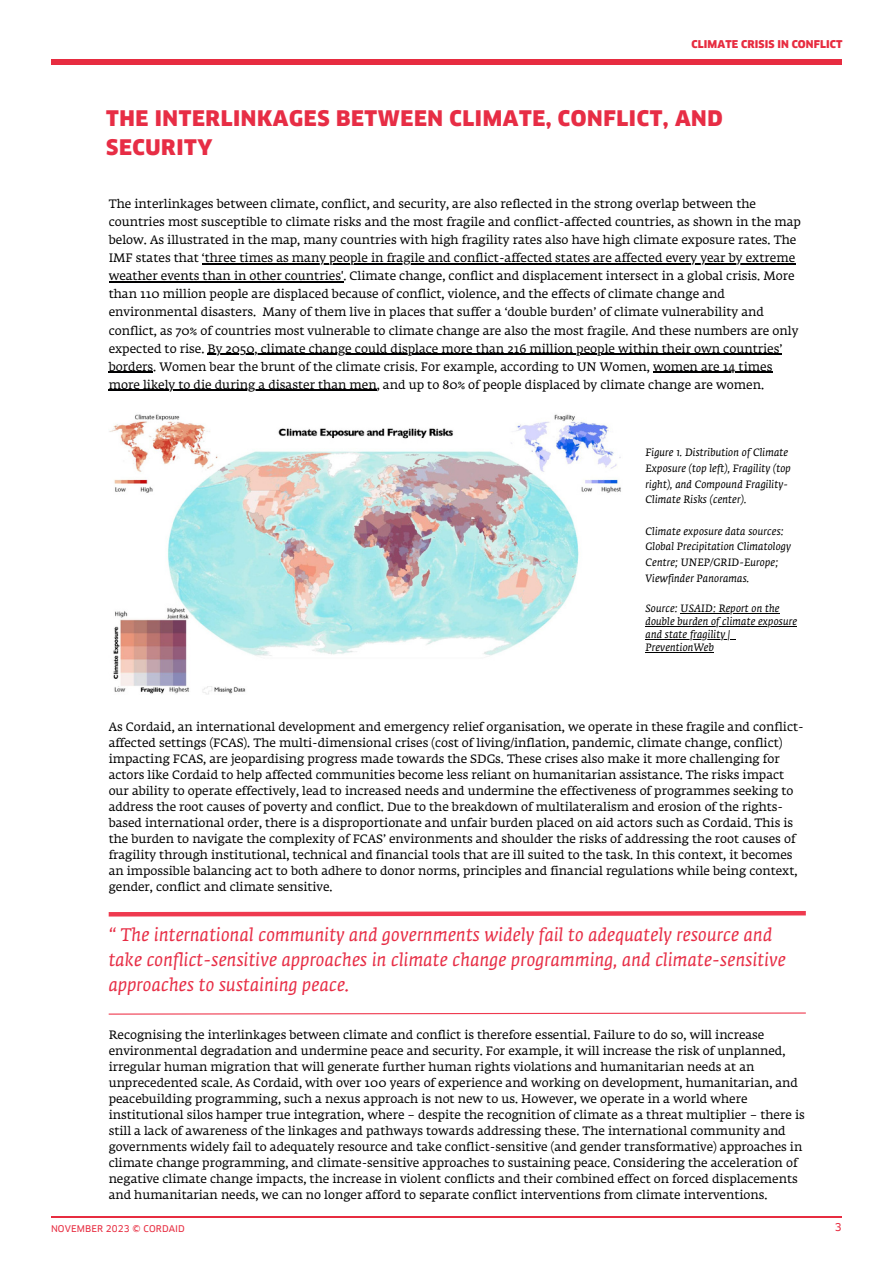
<style>
.page{position:relative;width:893px;height:1264px;background:#fff}
.page>*{position:absolute;margin:0;border:0;box-sizing:border-box;transform-origin:0 0}
.t1{font:900 21px/29.2px "Clan Offc";letter-spacing:.03em;color:#e72d45}
.t2{font:italic 18px/25px "Fedra Serif A Std";letter-spacing:.01em;color:#e72d45}
.t3{font:12px/16px "Fedra Serif A Std";color:#000}
.t4{font:12px/18px "Fedra Serif A Std";color:#000001}
.t5{font:italic 10.5px/15.8px "Fedra Serif A Std";letter-spacing:.015em;color:#000}
.t6{font:900 10.5px "Clan Offc";letter-spacing:.01em;color:#e72c40}
.t7{font:10.5px "Clan Offc News";color:#e72c40}
.t8{font:9px "Clan Offc News";letter-spacing:.01em;color:#e72c40}
</style>
<div class="page">
<div style="left:51px;top:59px;width:790px;height:6px;background:#e72c40"></div>
<img style="left:109px;top:414px;width:512px;height:280px">
<hr style="left:680px;top:612px;width:99px;height:1px;background:#000">
<hr style="left:645px;top:625px;width:152px;height:1px;background:#000">
<hr style="left:645px;top:639px;width:85px;height:1px;background:#000">
<hr style="left:645px;top:652px;width:69px;height:1px;background:#000">
<hr style="left:202px;top:263px;width:593px;height:1px;background:#000001">
<hr style="left:109px;top:281px;width:234px;height:1px;background:#000001">
<hr style="left:208px;top:353px;width:574px;height:1px;background:#000001">
<hr style="left:109px;top:372px;width:44px;height:1px;background:#000001">
<hr style="left:653px;top:372px;width:119px;height:1px;background:#000001">
<hr style="left:109px;top:390px;width:103px;height:1px;background:#000001">
<hr style="left:212px;top:390px;width:165px;height:1px;background:#000001">
<svg style="left:108px;top:911px;width:698px;height:6px"></svg>
<svg style="left:108px;top:1012px;width:698px;height:3px"></svg>
<hr style="left:51px;top:1215px;width:790px;height:2px;background:#e72c40">
<p class="t6" style="left:691px;top:39px;width:153px">CLIMATE CRISIS IN CONFLICT</p>
<p class="t1" style="left:106px;top:105px;width:618px">THE INTERLINKAGES BETWEEN CLIMATE, CONFLICT, AND<br>SECURITY</p>
<p class="t4" style="left:109px;top:195px;width:693px">The interlinkages between climate, conflict, and security, are also reflected in the strong overlap between the countries most susceptible to climate risks and the most fragile and conflict-affected countries, as shown in the map below. As illustrated in the map, many countries with high fragility rates also have high climate exposure rates. The IMF states that ‘three times as many people in fragile and conflict-affected states are affected every year by extreme weather events than in other countries'. Climate change, conflict and displacement intersect in a global crisis. More than 110 million people are displaced because of conflict, violence, and the effects of climate change and environmental disasters. Many of them live in places that suffer a ‘double burden’ of climate vulnerability and conflict, as 70% of countries most vulnerable to climate change are also the most fragile. And these numbers are only expected to rise. By 2050, climate change could displace more than 216 million people within their own countries’ borders. Women bear the brunt of the climate crisis. For example, according to UN Women, women are 14 times more likely to die during a disaster than men, and up to 80% of people displaced by climate change are women.</p>
<p class="t5" style="left:645px;top:445px;width:147px">Figure 1. Distribution of Climate<br>Exposure (top left), Fragility (top right), and Compound Fragility-<br>Climate Risks (center).</p>
<p class="t5" style="left:645px;top:524px;width:147px">Climate exposure data sources:<br>Global Precipitation Climatology<br>Centre; UNEP/GRID-Europe;<br>Viewfinder Panoramas.</p>
<p class="t5" style="left:645px;top:602px;width:153px;line-height:13px">Source: USAID: Report on the double burden of climate exposure and state fragility |<br>PreventionWeb</p>
<p class="t3" style="left:109px;top:720px;width:696px">As Cordaid, an international development and emergency relief organisation, we operate in these fragile and conflict&shy;affected settings (FCAS). The multi-dimensional crises (cost of living/inflation, pandemic, climate change, conflict) impacting FCAS, are jeopardising progress made towards the SDGs. These crises also make it more challenging for actors like Cordaid to help affected communities become less reliant on humanitarian assistance. The risks impact our ability to operate effectively, lead to increased needs and undermine the effectiveness of programmes seeking to address the root causes of poverty and conflict. Due to the breakdown of multilateralism and erosion of the rights&shy;based international order, there is a disproportionate and unfair burden placed on aid actors such as Cordaid. This is the burden to navigate the complexity of FCAS’ environments and shoulder the risks of addressing the root causes of fragility through institutional, technical and financial tools that are ill suited to the task. In this context, it becomes an impossible balancing act to both adhere to donor norms, principles and financial regulations while being context, gender, conflict and climate sensitive.</p>
<p class="t2" style="left:109px;top:923px;width:678px">“ The international community and governments widely fail to adequately resource and take conflict-sensitive approaches in climate change programming, and climate-sensitive approaches to sustaining peace.</p>
<p class="t3" style="left:109px;top:1027px;width:697px">Recognising the interlinkages between climate and conflict is therefore essential. Failure to do so, will increase environmental degradation and undermine peace and security. For example, it will increase the risk of unplanned, irregular human migration that will generate further human rights violations and humanitarian needs at an unprecedented scale. As Cordaid, with over 100 years of experience and working on development, humanitarian, and peacebuilding programming, such a nexus approach is not new to us. However, we operate in a world where institutional silos hamper true integration, where – despite the recognition of climate as a threat multiplier – there is still a lack of awareness of the linkages and pathways towards addressing these. The international community and governments widely fail to adequately resource and take conflict-sensitive (and gender transformative) approaches in climate change programming, and climate-sensitive approaches to sustaining peace. Considering the acceleration of negative climate change impacts, the increase in violent conflicts and their combined effect on forced displacements and humanitarian needs, we can no longer afford to separate conflict interventions from climate interventions.</p>
<p class="t8" style="left:51px;top:1225px;width:135px">NOVEMBER 2023 © CORDAID</p>
<p class="t7" style="left:834px;top:1222px;width:8px">3</p>
</div>
